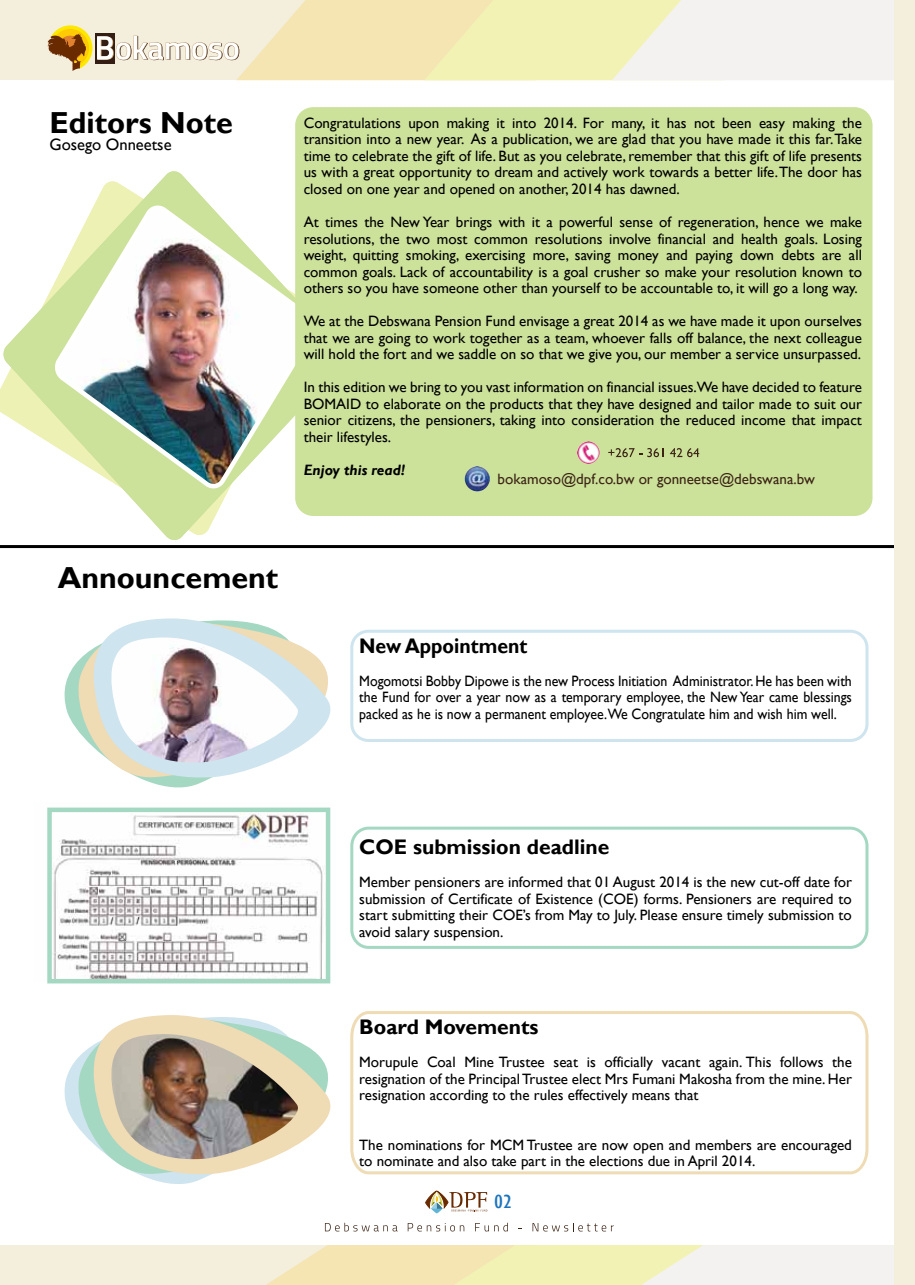
<style>
.page{position:relative;width:915px;height:1285px;background:#fff}
.page>*{position:absolute;margin:0;border:0;box-sizing:border-box;transform-origin:0 0}
.t1{font:700 30.3px "Gill Sans";color:#000}
.t2{font:700 21px "Gill Sans";color:#000}
.t3{font:700 21px "Gill Sans";color:#000;scale:.92 1}
.t4{font:condensed 19.5px "Gill Sans";color:#1c75bc;scale:1.25 1}
.t5{font:16.5px "Gill Sans";color:#000}
.t6{font:15px/16.5px "Gill Sans";color:#000;text-align:justify}
.t7{font:15px/16.5px "Gill Sans";color:#000;text-align:justify;scale:.92 1}
.t8{font:15px "Gill Sans";color:#3c2415}
.t9{font:italic 700 15px "Gill Sans";color:#000}
</style>
<div class="page">
<img style="left:53px;top:807px;width:278px;height:174px">
<div style="left:47px;top:807px;width:283px;height:176px;border:5px solid #a5d8c2"></div>
<svg style="left:2px;top:171px;width:307px;height:369px"></svg>
<img style="left:49px;top:200px;width:246px;height:290px">
<div style="left:350px;top:629px;width:518px;height:112px;border:3px solid #cee4ee;border-radius:17px"></div>
<div style="left:350px;top:826px;width:518px;height:122px;border:3px solid #a5d8c2;border-radius:17px"></div>
<svg style="left:350px;top:1011px;width:519px;height:164px"></svg>
<svg style="left:64px;top:618px;width:267px;height:170px"></svg>
<img style="left:110px;top:637px;width:189px;height:126px">
<svg style="left:64px;top:1015px;width:267px;height:169px"></svg>
<img style="left:110px;top:1033px;width:189px;height:126px">
<div style="left:295px;top:107px;width:577px;height:409px;background:#cce29b;border-radius:18px"></div>
<div style="left:0;top:0;width:914px;height:80px;background:#f4efdd"></div>
<div style="left:0;top:1244px;width:914px;height:40px;background:#f4efdd"></div>
<svg style="left:236px;top:1244px;width:679px;height:40px;background:#f3eecd"></svg>
<svg style="left:425px;top:1190px;width:62px;height:23px"></svg>
<svg style="left:325px;top:1222px;width:72px;height:9px"></svg>
<svg style="left:407px;top:1223px;width:57px;height:8px"></svg>
<svg style="left:475px;top:1223px;width:32px;height:8px"></svg>
<svg style="left:532px;top:1223px;width:81px;height:8px"></svg>
<hr style="left:0;top:545px;width:903px;height:3px;background:#000">
<svg style="left:608px;top:448px;width:55px;height:9px"></svg>
<svg style="left:669px;top:448px;width:30px;height:9px"></svg>
<img style="left:577px;top:441px;width:22px;height:22px">
<img style="left:464px;top:466px;width:25px;height:25px;border-radius:12px">
<svg style="left:47px;top:0;width:868px;height:80px"></svg>
<div style="left:894px;top:0;width:20px;height:1284px;background:#f4efdd"></div>
<h1 class="t1" style="left:50px;top:105px;width:185px">Editors Note</h1>
<p class="t5" style="left:50px;top:134px;width:123px">Gosego Onneetse</p>
<p class="t6" style="left:303px;top:115px;width:559px">Congratulations upon making it into 2014. For many, it has not been easy making the transition into a new year. As a publication, we are glad that you have made it this far. Take time to celebrate the gift of life. But as you celebrate, remember that this gift of life presents us with a great opportunity to dream and actively work towards a better life. The door has closed on one year and opened on another, 2014 has dawned.</p>
<p class="t6" style="left:303px;top:214px;width:559px">At times the New Year brings with it a powerful sense of regeneration, hence we make resolutions, the two most common resolutions involve financial and health goals. Losing weight, quitting smoking, exercising more, saving money and paying down debts are all common goals. Lack of accountability is a goal crusher so make your resolution known to others so you have someone other than yourself to be accountable to, it will go a long way.</p>
<p class="t6" style="left:303px;top:313px;width:559px">We at the Debswana Pension Fund envisage a great 2014 as we have made it upon ourselves that we are going to work together as a team, whoever falls off balance, the next colleague will hold the fort and we saddle on so that we give you, our member a service unsurpassed.</p>
<p class="t6" style="left:303px;top:379px;width:559px">In this edition we bring to you vast information on financial issues.We have decided to feature BOMAID to elaborate on the products that they have designed and tailor made to suit our senior citizens, the pensioners, taking into consideration the reduced income that impact their lifestyles.</p>
<p class="t9" style="left:303px;top:461px;width:103px">Enjoy this read!</p>
<p class="t8" style="left:497px;top:470px;width:319px">bokamoso@dpf.co.bw or gonneetse@debswana.bw</p>
<h1 class="t1" style="left:58px;top:559px;width:222px">Announcement</h1>
<h2 class="t3" style="left:359px;top:633px;width:184px">New Appointment</h2>
<p class="t7" style="left:359px;top:672px;width:537px">Mogomotsi Bobby Dipowe is the new Process Initiation Administrator. He has been with the Fund for over a year now as a temporary employee, the New Year came blessings packed as he is now a permanent employee.We Congratulate him and wish him well.</p>
<h2 class="t2" style="left:359px;top:834px;width:251px">COE submission deadline</h2>
<p class="t6" style="left:359px;top:874px;width:494px">Member pensioners are informed that 01 August 2014 is the new cut-off date for submission of Certificate of Existence (COE) forms. Pensioners are required to start submitting their COE’s from May to July. Please ensure timely submission to avoid salary suspension.</p>
<h2 class="t2" style="left:359px;top:1014px;width:181px">Board Movements</h2>
<p class="t6" style="left:359px;top:1053px;width:494px">Morupule Coal Mine Trustee seat is officially vacant again. This follows the resignation of the Principal Trustee elect Mrs Fumani Makosha from the mine. Her resignation according to the rules effectively means that</p>
<p class="t6" style="left:359px;top:1136px;width:494px">The nominations for MCM Trustee are now open and members are encouraged to nominate and also take part in the elections due in April 2014.</p>
<h3 class="t4" style="left:494px;top:1190px;width:16px">02</h3>
</div>
